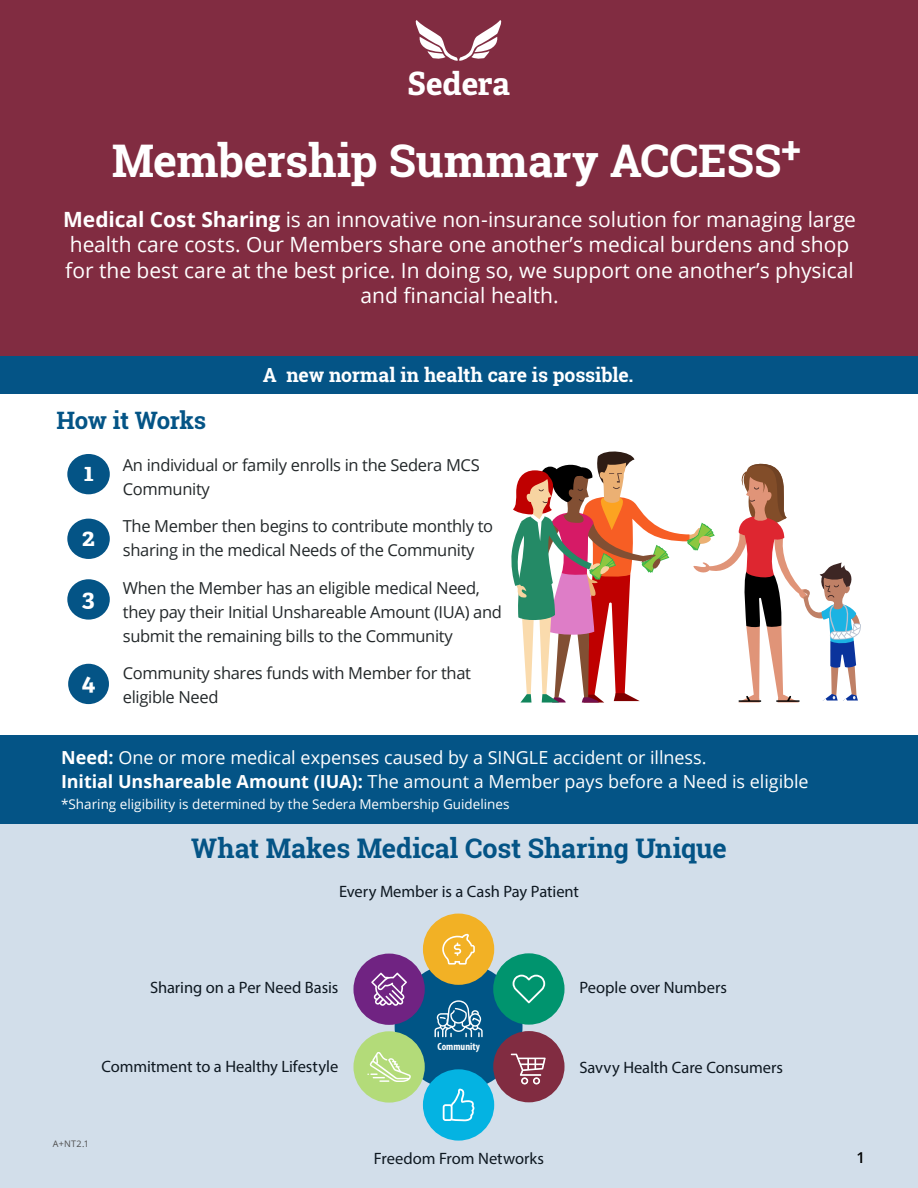
<style>
.page{position:relative;width:918px;height:1188px;background:#fff}
.page>*{position:absolute;margin:0;border:0;box-sizing:border-box;transform-origin:0 0}
.t1{font:700 45px "Roboto Slab";letter-spacing:-.005em;color:#fff}
.t2{font:700 31.95px "Adelle PE";color:#fff}
.t3{font:700 27px "Roboto Slab";letter-spacing:-.005em;color:#045486}
.t4{font:700 24.45px "Adelle PE";color:#fff}
.t5{font:700 24px "Roboto Slab";letter-spacing:-.02em;color:#045486}
.t6{font:21px/25.5px "Open Sans";color:#fff;text-align:center}
.t7{font:700 19.5px "Roboto Slab";letter-spacing:-.005em;color:#fff}
.t8{font:18px/23.2px "Open Sans";letter-spacing:-.005em;color:#fff}
.t9{font:16.5px/24px "Open Sans";letter-spacing:-.02em;color:#23282a}
.t10{font:16.5px "Myriad Pro";letter-spacing:-.005em;color:#0e1821}
.t11{font:600 15px "Open Sans";color:#000101}
.t12{font:13.5px "Open Sans";color:#fff}
.t13{font:700 condensed 10.5px "Myriad Pro";color:#fff}
.t14{font:9px "Open Sans";color:#4e4d4d}
.s1{font-weight:700}
</style>
<div class="page">
<div style="left:0;top:815px;width:918px;height:373px;background:#d2deea"></div>
<div style="left:0;top:0;width:918px;height:388px;background:#812c41"></div>
<div style="left:395px;top:963px;width:128px;height:127px;background:#005586;border-radius:50%"></div>
<div style="left:493px;top:953px;width:72px;height:72px;background:#00946e;border-radius:50%"></div>
<div style="left:353px;top:954px;width:72px;height:71px;background:#702382;border-radius:50%"></div>
<div style="left:493px;top:1031px;width:72px;height:71px;background:#812c41;border-radius:50%"></div>
<div style="left:353px;top:1031px;width:72px;height:72px;background:#b3db79;border-radius:50%"></div>
<div style="left:423px;top:914px;width:71px;height:71px;background:#f2b125;border-radius:50%"></div>
<div style="left:423px;top:1069px;width:71px;height:72px;background:#04b3e2;border-radius:50%"></div>
<svg style="left:513px;top:975px;width:32px;height:28px"></svg>
<svg style="left:443px;top:1089px;width:31px;height:32px"></svg>
<svg style="left:442px;top:934px;width:33px;height:31px"></svg>
<svg style="left:435px;top:1000px;width:48px;height:37px"></svg>
<svg style="left:371px;top:973px;width:36px;height:33px"></svg>
<svg style="left:367px;top:1052px;width:44px;height:30px"></svg>
<svg style="left:415px;top:20px;width:87px;height:41px"></svg>
<svg style="left:511px;top:1054px;width:35px;height:30px"></svg>
<div style="left:0;top:356px;width:918px;height:38px;background:#045486"></div>
<div style="left:67px;top:454px;width:43px;height:40px;background:#045486;border-radius:50%"></div>
<div style="left:67px;top:519px;width:43px;height:40px;background:#045486;border-radius:50%"></div>
<div style="left:67px;top:579px;width:43px;height:41px;background:#045486;border-radius:50%"></div>
<div style="left:68px;top:664px;width:41px;height:40px;background:#045486;border-radius:50%"></div>
<svg style="left:511px;top:451px;width:350px;height:252px"></svg>
<div style="left:0;top:735px;width:918px;height:89px;background:#045486"></div>
<h2 class="t2" style="left:408px;top:61px;width:104px">Sedera</h2>
<h1 class="t1" style="left:112px;top:129px;width:690px">Membership Summary ACCESS<sup>+</sup></h1>
<p class="t6" style="left:63px;top:206px;width:795px"><span class="s1">Medical Cost Sharing</span> is an innovative non-insurance solution for managing large health care costs. Our Members share one another’s medical burdens and shop for the best care at the best price. In doing so, we support one another’s physical and financial health.</p>
<p class="t7" style="left:263px;top:362px;width:372px">A new normal in health care is possible.</p>
<h3 class="t5" style="left:56px;top:404px;width:151px">How it Works</h3>
<p class="t9" style="left:123px;top:452px;width:358px">An individual or family enrolls in the Sedera MCS<br>Community</p>
<p class="t9" style="left:123px;top:514px;width:372px">The Member then begins to contribute monthly to sharing in the medical Needs of the Community</p>
<p class="t9" style="left:123px;top:575px;width:381px">When the Member has an eligible medical Need, they pay their Initial Unshareable Amount (IUA) and submit the remaining bills to the Community</p>
<p class="t9" style="left:123px;top:661px;width:350px">Community shares funds with Member for that eligible Need</p>
<h3 class="t4" style="left:84px;top:455px;width:11px">1</h3>
<h3 class="t4" style="left:82px;top:520px;width:14px">2</h3>
<h3 class="t4" style="left:82px;top:580px;width:14px">3</h3>
<h3 class="t4" style="left:82px;top:665px;width:15px">4</h3>
<p class="t8" style="left:61px;top:746px;width:749px"><span class="s1">Need:</span> One or more medical expenses caused by a SINGLE accident or illness.<br><span class="s1">Initial Unshareable Amount (IUA):</span> The amount a Member pays before a Need is eligible</p>
<p class="t12" style="left:61px;top:795px;width:450px">*Sharing eligibility is determined by the Sedera Membership Guidelines</p>
<h3 class="t3" style="left:191px;top:829px;width:537px">What Makes Medical Cost Sharing Unique</h3>
<p class="t10" style="left:339px;top:881px;width:241px">Every Member is a Cash Pay Patient</p>
<p class="t10" style="left:150px;top:978px;width:190px">Sharing on a Per Need Basis</p>
<p class="t10" style="left:579px;top:978px;width:149px">People over Numbers</p>
<p class="t10" style="left:101px;top:1056px;width:238px">Commitment to a Healthy Lifestyle</p>
<p class="t14" style="left:53px;top:1138px;width:38px">A+NT2.1</p>
<p class="t13" style="left:438px;top:1040px;width:44px">Community</p>
<p class="t10" style="left:374px;top:1148px;width:172px">Freedom From Networks</p>
<p class="t10" style="left:579px;top:1057px;width:205px">Savvy Health Care Consumers</p>
<p class="t11" style="left:856px;top:1147px;width:10px">1</p>
</div>
